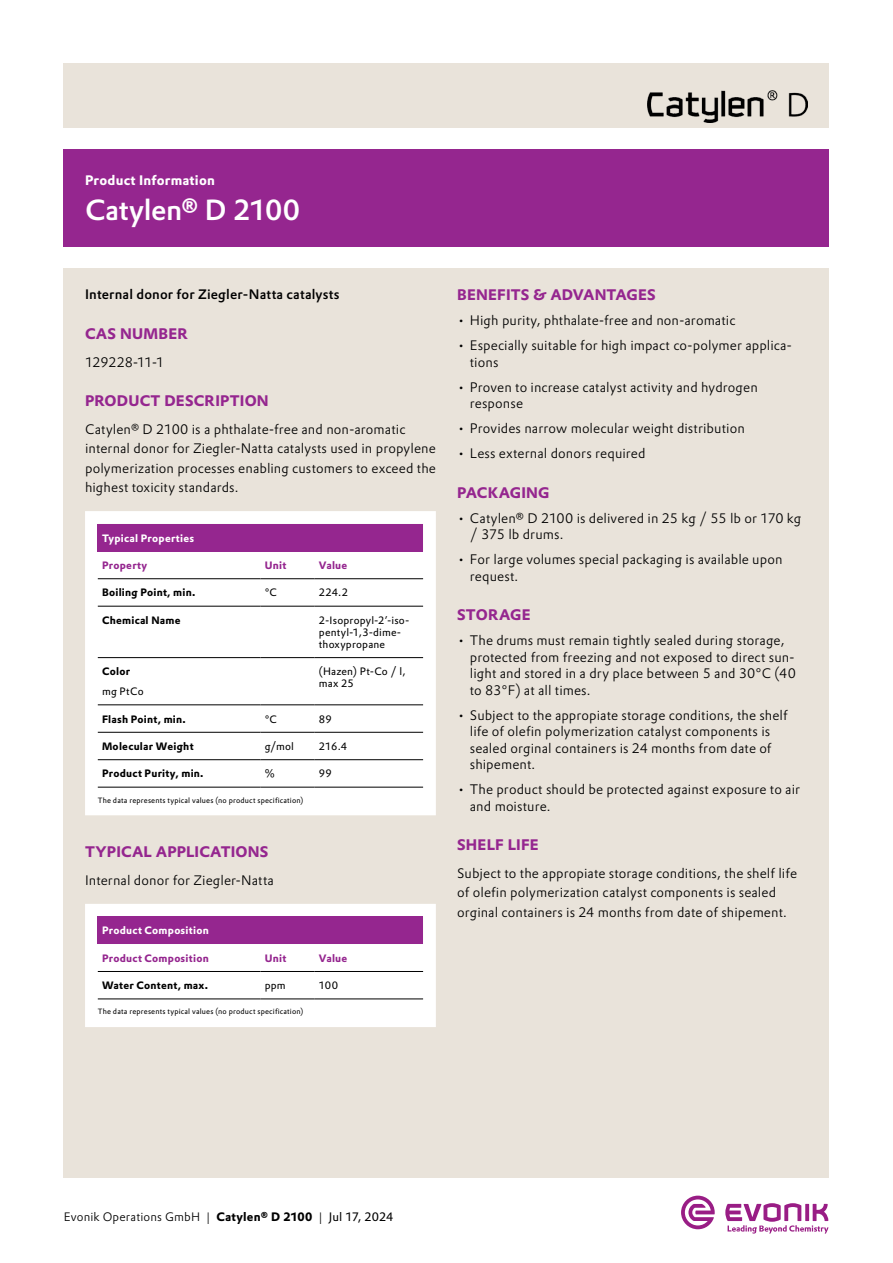
<style>
.page{position:relative;width:893px;height:1263px;background:#fff}
.page>*{position:absolute;margin:0;border:0;box-sizing:border-box;transform-origin:0 0}
.t1{font:500 28.5px "Evonik Prokyon";letter-spacing:-.015em;color:#fff}
.t2{font:700 15px "Evonik Prokyon";letter-spacing:.015em;color:#95268f}
.t3{font:300 13.5px/16.5px "Evonik Prokyon";letter-spacing:.01em;color:#000}
.t4{font:500 13.5px "Evonik Prokyon";letter-spacing:.015em;color:#000}
.t5{font:700 13.5px "Evonik Prokyon";letter-spacing:.015em;color:#fff}
.t6{font:300 13.5px "Evonik Prokyon";letter-spacing:-.01em;color:#000}
.t7{font:300 12px "Evonik Prokyon";letter-spacing:.015em;color:#000}
.t8{font:10.5px/12px "Evonik Prokyon";letter-spacing:.02em;color:#000}
.t9{font:700 10.5px "Evonik Prokyon";letter-spacing:.02em;color:#000}
.t10{font:700 10.5px "Evonik Prokyon";letter-spacing:.02em;color:#95268f}
.t11{font:700 10.5px "Evonik Prokyon";letter-spacing:.02em;color:#fff}
.t12{font:7.5px "Evonik Prokyon";letter-spacing:.025em;color:#000}
.s1{font-weight:700}
.s2{font-weight:400}
</style>
<div class="page">
<div style="left:64px;top:64px;width:765px;height:1114px;background:#e9e3da"></div>
<svg style="left:725px;top:1203px;width:103px;height:30px"></svg>
<svg style="left:681px;top:1195px;width:34px;height:34px"></svg>
<div style="left:85px;top:511px;width:351px;height:304px;background:#fff"></div>
<div style="left:98px;top:524px;width:325px;height:27px;background:#95268f"></div>
<hr style="left:98px;top:578px;width:162px;height:1px;background:#000">
<hr style="left:260px;top:578px;width:55px;height:1px;background:#000">
<hr style="left:315px;top:578px;width:108px;height:1px;background:#000">
<hr style="left:98px;top:606px;width:162px;height:1px;background:#000">
<hr style="left:260px;top:606px;width:55px;height:1px;background:#000">
<hr style="left:315px;top:606px;width:108px;height:1px;background:#000">
<hr style="left:98px;top:657px;width:162px;height:1px;background:#000">
<hr style="left:260px;top:657px;width:55px;height:1px;background:#000">
<hr style="left:315px;top:657px;width:108px;height:1px;background:#000">
<hr style="left:98px;top:704px;width:162px;height:1px;background:#000">
<hr style="left:260px;top:704px;width:55px;height:1px;background:#000">
<hr style="left:315px;top:704px;width:108px;height:1px;background:#000">
<hr style="left:98px;top:732px;width:162px;height:1px;background:#000">
<hr style="left:260px;top:732px;width:55px;height:1px;background:#000">
<hr style="left:315px;top:732px;width:108px;height:1px;background:#000">
<hr style="left:98px;top:759px;width:162px;height:1px;background:#000">
<hr style="left:260px;top:759px;width:55px;height:1px;background:#000">
<hr style="left:315px;top:759px;width:108px;height:1px;background:#000">
<hr style="left:98px;top:787px;width:162px;height:1px;background:#000">
<hr style="left:260px;top:787px;width:55px;height:1px;background:#000">
<hr style="left:315px;top:787px;width:108px;height:1px;background:#000">
<div style="left:85px;top:904px;width:351px;height:123px;background:#fff"></div>
<div style="left:98px;top:916px;width:325px;height:28px;background:#95268f"></div>
<hr style="left:98px;top:971px;width:162px;height:1px;background:#000">
<hr style="left:260px;top:971px;width:55px;height:1px;background:#000">
<hr style="left:315px;top:971px;width:108px;height:1px;background:#000">
<hr style="left:98px;top:999px;width:162px;height:1px;background:#000">
<hr style="left:260px;top:999px;width:55px;height:1px;background:#000">
<hr style="left:315px;top:999px;width:108px;height:1px;background:#000">
<div style="left:64px;top:128px;width:765px;height:140px;background:#fff"></div>
<div style="left:64px;top:149px;width:765px;height:98px;background:#95268f"></div>
<img style="left:648px;top:90px;width:160px;height:32px">
<p class="t5" style="left:85px;top:170px;width:131px">Product Information</p>
<h1 class="t1" style="left:85px;top:187px;width:216px">Catylen® D 2100</h1>
<p class="t4" style="left:85px;top:284px;width:256px">Internal donor for Ziegler-Natta catalysts</p>
<p class="t2" style="left:85px;top:321px;width:105px">CAS NUMBER</p>
<p class="t6" style="left:85px;top:351px;width:81px">129228-11-1</p>
<p class="t2" style="left:85px;top:388px;width:185px">PRODUCT DESCRIPTION</p>
<p class="t3" style="left:85px;top:418px;width:352px;line-height:19.5px">Catylen® D 2100 is a phthalate-free and non-aromatic internal donor for Ziegler-Natta catalysts used in propylene polymerization processes enabling customers to exceed the highest toxicity standards.</p>
<p class="t11" style="left:102px;top:529px;width:94px">Typical Properties</p>
<p class="t10" style="left:102px;top:557px;width:47px">Property</p>
<p class="t10" style="left:265px;top:557px;width:23px">Unit</p>
<p class="t10" style="left:319px;top:557px;width:30px">Value</p>
<p class="t9" style="left:102px;top:584px;width:95px">Boiling Point, min.</p>
<p class="t8" style="left:265px;top:586px;width:14px">°C</p>
<p class="t8" style="left:319px;top:586px;width:31px">224.2</p>
<p class="t9" style="left:102px;top:612px;width:80px">Chemical Name</p>
<p class="t8" style="left:319px;top:613px;width:92px">2-Isopropyl-2’-iso&shy;pentyl-1,3-dime&shy;thoxypropane</p>
<p class="t9" style="left:102px;top:663px;width:30px">Color</p>
<p class="t8" style="left:319px;top:665px;width:88px">(Hazen) Pt-Co / l, max 25</p>
<p class="t8" style="left:102px;top:685px;width:43px">mg PtCo</p>
<p class="t9" style="left:102px;top:710px;width:85px">Flash Point, min.</p>
<p class="t8" style="left:265px;top:712px;width:14px">°C</p>
<p class="t8" style="left:319px;top:712px;width:14px">89</p>
<p class="t9" style="left:102px;top:738px;width:93px">Molecular Weight</p>
<p class="t8" style="left:265px;top:739px;width:31px">g/mol</p>
<p class="t8" style="left:319px;top:739px;width:30px">216.4</p>
<p class="t9" style="left:102px;top:765px;width:103px">Product Purity, min.</p>
<p class="t8" style="left:265px;top:767px;width:11px">%</p>
<p class="t8" style="left:319px;top:767px;width:14px">99</p>
<p class="t12" style="left:98px;top:794px;width:207px">The data represents typical values (no product specification)</p>
<p class="t2" style="left:85px;top:840px;width:185px">TYPICAL APPLICATIONS</p>
<p class="t3" style="left:85px;top:871px;width:190px">Internal donor for Ziegler-Natta</p>
<p class="t11" style="left:102px;top:922px;width:108px">Product Composition</p>
<p class="t10" style="left:102px;top:949px;width:108px">Product Composition</p>
<p class="t10" style="left:265px;top:949px;width:23px">Unit</p>
<p class="t10" style="left:319px;top:949px;width:30px">Value</p>
<p class="t9" style="left:102px;top:977px;width:107px">Water Content, max.</p>
<p class="t8" style="left:265px;top:979px;width:22px">ppm</p>
<p class="t8" style="left:319px;top:979px;width:21px">100</p>
<p class="t12" style="left:98px;top:1006px;width:207px">The data represents typical values (no product specification)</p>
<p class="t2" style="left:457px;top:283px;width:200px">BENEFITS &amp; ADVANTAGES</p>
<p class="t3" style="left:457px;top:312px;width:280px">• High purity, phthalate-free and non-aromatic</p>
<p class="t3" style="left:470px;top:337px;width:324px;text-indent:-13px">• Especially suitable for high impact co-polymer applica&shy;tions</p>
<p class="t3" style="left:470px;top:378px;width:289px;text-indent:-13px">• Proven to increase catalyst activity and hydrogen response</p>
<p class="t3" style="left:457px;top:420px;width:289px">• Provides narrow molecular weight distribution</p>
<p class="t3" style="left:457px;top:445px;width:190px">• Less external donors required</p>
<p class="t2" style="left:457px;top:480px;width:94px">PACKAGING</p>
<p class="t3" style="left:470px;top:509px;width:333px;text-indent:-13px">• Catylen® D 2100 is delivered in 25 kg / 55 lb or 170 kg / 375 lb drums.</p>
<p class="t3" style="left:470px;top:550px;width:314px;text-indent:-13px">• For large volumes special packaging is available upon request.</p>
<p class="t2" style="left:457px;top:602px;width:75px">STORAGE</p>
<p class="t3" style="left:470px;top:631px;width:327px;text-indent:-13px">• The drums must remain tightly sealed during storage, protected from freezing and not exposed to direct sun&shy;light and stored in a dry place between 5 and 30°C (40 to 83°F) at all times.</p>
<p class="t3" style="left:470px;top:706px;width:319px;text-indent:-13px">• Subject to the appropiate storage conditions, the shelf life of olefin polymerization catalyst components is sealed orginal containers is 24 months from date of shipement.</p>
<p class="t3" style="left:470px;top:780px;width:332px;text-indent:-13px">• The product should be protected against exposure to air and moisture.</p>
<p class="t2" style="left:457px;top:832px;width:83px">SHELF LIFE</p>
<p class="t3" style="left:457px;top:862px;width:341px;line-height:19.5px">Subject to the appropiate storage conditions, the shelf life of olefin polymerization catalyst components is sealed orginal containers is 24 months from date of shipement.</p>
<p class="t7" style="left:64px;top:1207px;width:331px">Evonik Operations GmbH | <span class="s1">Catylen® D 2100</span> | <span class="s2">Jul 17, 2024</span></p>
</div>
